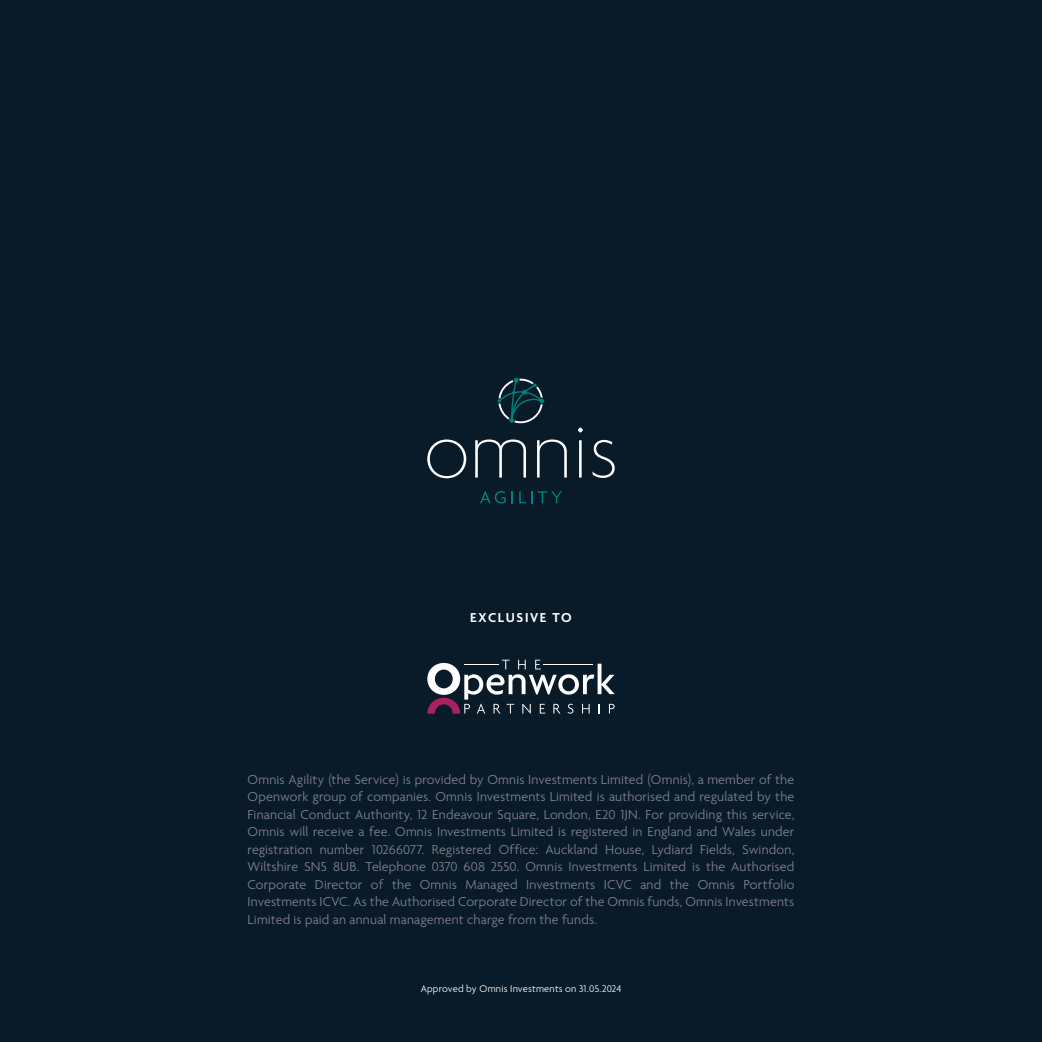
<style>
.page{position:relative;width:1042px;height:1042px;background:#091a28}
.page>*{position:absolute;margin:0;border:0;box-sizing:border-box;transform-origin:0 0}
.t1{font:300 14px/17.5px "Agenda One";letter-spacing:.015em;color:#81828c;text-align:justify}
.t2{font:600 14px "Agenda One";letter-spacing:.12em;color:#fff}
.t3{font:300 10.5px "Agenda One";letter-spacing:.02em;color:#fff}
</style>
<div class="page">
<svg style="left:427px;top:439px;width:39px;height:39px"></svg>
<svg style="left:475px;top:439px;width:51px;height:38px"></svg>
<svg style="left:537px;top:439px;width:30px;height:38px"></svg>
<hr style="left:579px;top:440px;width:3px;height:37px;background:#fff">
<svg style="left:578px;top:427px;width:5px;height:5px"></svg>
<svg style="left:592px;top:440px;width:23px;height:38px"></svg>
<svg style="left:480px;top:491px;width:33px;height:12px"></svg>
<svg style="left:519px;top:491px;width:43px;height:12px"></svg>
<svg style="left:498px;top:378px;width:46px;height:45px"></svg>
<svg style="left:427px;top:660px;width:187px;height:54px"></svg>
<hr style="left:464px;top:664px;width:35px;height:1px;background:#fff">
<p class="t2" style="left:470px;top:610px;width:103px">EXCLUSIVE TO</p>
<p class="t1" style="left:248px;top:771px;width:548px">Omnis Agility (the Service) is provided by Omnis Investments Limited (Omnis), a member of the Openwork group of companies. Omnis Investments Limited is authorised and regulated by the Financial Conduct Authority, 12 Endeavour Square, London, E20 1JN. For providing this service, Omnis will receive a fee. Omnis Investments Limited is registered in England and Wales under registration number 10266077. Registered Office: Auckland House, Lydiard Fields, Swindon, Wiltshire SN5 8UB. Telephone 0370 608 2550. Omnis Investments Limited is the Authorised Corporate Director of the Omnis Managed Investments ICVC and the Omnis Portfolio Investments ICVC. As the Authorised Corporate Director of the Omnis funds, Omnis Investments Limited is paid an annual management charge from the funds.</p>
<p class="t3" style="left:421px;top:983px;width:202px">Approved by Omnis Investments on 31.05.2024</p>
</div>
